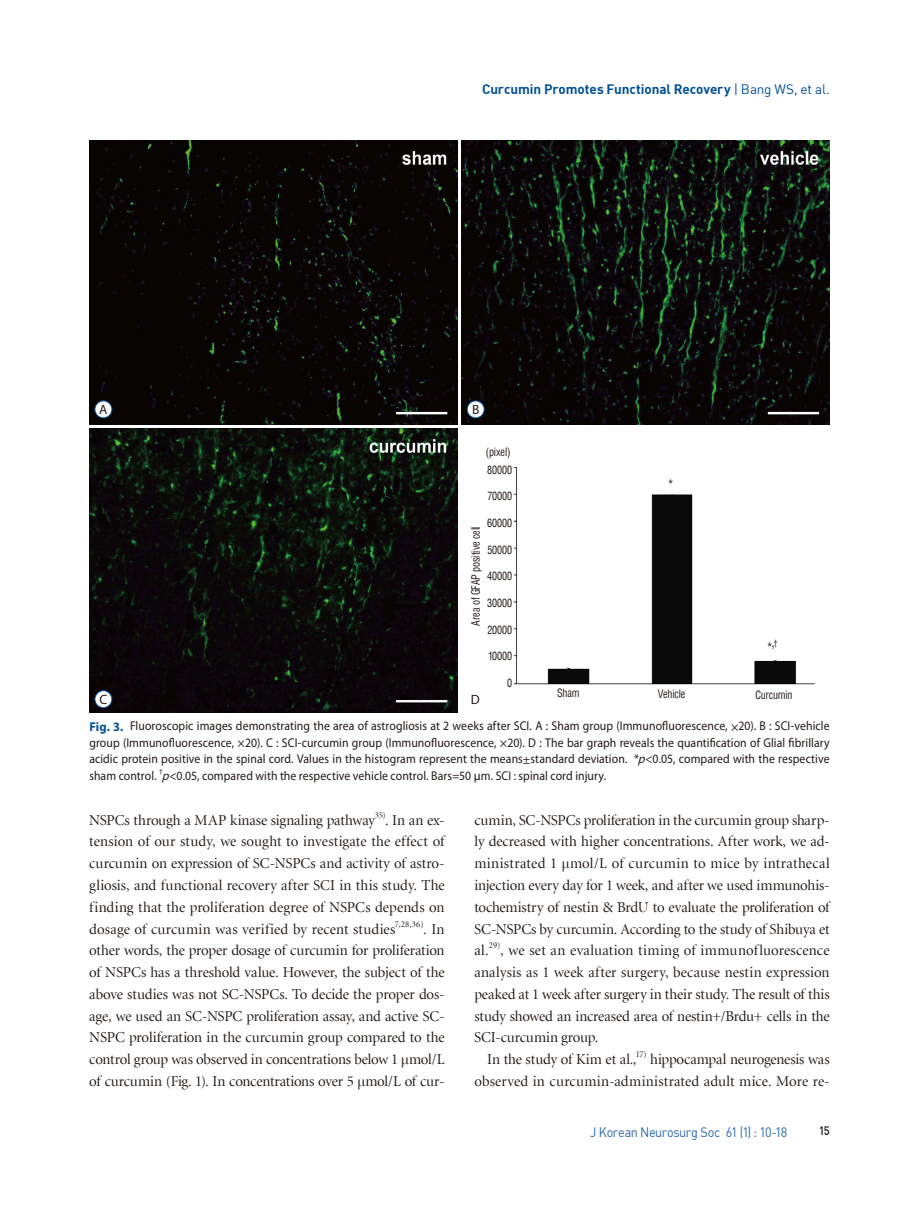
<style>
.page{position:relative;width:919px;height:1217px;background:#fff}
.page>*{position:absolute;margin:0;border:0;box-sizing:border-box;transform-origin:0 0}
.본문_영문_-s{font:15px/21.8px "Minion LT Display";color:#231916;text-align:justify}
.그림_타이핑{font:condensed 14.25px "Helvetica";color:#231916;scale:.9 1}
.t1{font:700 13.5px "DIN";letter-spacing:-.005em;color:#004f97}
.t2{font:13.5px "DIN";letter-spacing:-.03em;color:#2868a9;scale:.93 1}
.표머리-s{font:13.5px "Myriad Pro";color:#231916}
.표와그림제목-s{font:12.75px/16.5px "Myriad Pro";letter-spacing:.005em;color:#231916;text-align:justify;scale:.92 1}
.t3{font:12px "Dinmed";color:#231916;scale:.93 1}
.그림_타이핑-2{font:condensed 11.25px "Helvetica";letter-spacing:-.01em;color:#231916;scale:.9 1}
.본문_영문_-s-2{font:8.7px "Minion LT Display";letter-spacing:.02em;color:#231916}
.s1{font-weight:400}
.s2{font-weight:700;color:#004f97}
.s3{font-style:italic}
</style>
<div class="page">
<img style="left:89px;top:140px;width:368px;height:284px">
<img style="left:461px;top:140px;width:368px;height:284px">
<img style="left:89px;top:428px;width:368px;height:284px">
<img style="left:513px;top:467px;width:302px;height:218px">
<div style="left:657px;top:476px;width:27px;height:17px;background:#fff"></div>
<div style="left:742px;top:638px;width:60px;height:19px;background:#fff"></div>
<div style="left:95px;top:401px;width:17px;height:17px;background:#fff;border-radius:50%"></div>
<div style="left:95px;top:400px;width:17px;height:18px;border:1px solid #004f97;border-radius:50%"></div>
<div style="left:95px;top:690px;width:17px;height:17px;background:#fff;border-radius:50%"></div>
<div style="left:95px;top:690px;width:17px;height:17px;border:1px solid #004f97;border-radius:50%"></div>
<div style="left:467px;top:401px;width:17px;height:17px;background:#fff;border-radius:50%"></div>
<div style="left:467px;top:400px;width:17px;height:18px;border:1px solid #004f97;border-radius:50%"></div>
<p class="표머리-s" style="left:99px;top:401px;width:10px">A</p>
<p class="표머리-s" style="left:99px;top:690px;width:9px">C</p>
<p class="t1" style="left:482px;top:80px;width:349px">Curcumin Promotes Functional Recovery <span class="s1">| Bang WS, et al.</span></p>
<p class="표머리-s" style="left:472px;top:401px;width:9px">B</p>
<p class="그림_타이핑-2" style="left:486px;top:444px;width:29px">(pixel)</p>
<p class="그림_타이핑-2" style="left:487px;top:462px;width:29px">80000</p>
<p class="그림_타이핑-2" style="left:487px;top:489px;width:29px">70000</p>
<p class="그림_타이핑-2" style="left:487px;top:515px;width:29px">60000</p>
<p class="그림_타이핑-2" style="left:487px;top:542px;width:29px">50000</p>
<p class="그림_타이핑-2" style="left:487px;top:569px;width:29px">40000</p>
<p class="그림_타이핑-2" style="left:487px;top:595px;width:29px">30000</p>
<p class="그림_타이핑-2" style="left:487px;top:622px;width:29px">20000</p>
<p class="그림_타이핑-2" style="left:488px;top:649px;width:28px">10000</p>
<p class="그림_타이핑-2" style="left:507px;top:675px;width:7px">0</p>
<p class="그림_타이핑-2" style="left:468px;top:625px;width:112px;rotate:-90deg">Area of GFAP positive cell</p>
<p class="표머리-s" style="left:471px;top:690px;width:10px">D</p>
<p class="그림_타이핑" style="left:667px;top:476px;width:9px">*</p>
<p class="그림_타이핑" style="left:766px;top:635px;width:14px">*,<sup>†</sup></p>
<p class="그림_타이핑-2" style="left:557px;top:685px;width:27px">Sham</p>
<p class="그림_타이핑-2" style="left:657px;top:686px;width:32px">Vehicle</p>
<p class="그림_타이핑-2" style="left:755px;top:687px;width:43px">Curcumin</p>
<p class="표와그림제목-s" style="left:89px;top:717px;width:806px"><span class="s2">Fig. 3.</span> Fluoroscopic images demonstrating the area of astrogliosis at 2 weeks after SCI. A : Sham group (Immunofluorescence, ×20). B : SCI-vehicle group (Immunofluorescence, ×20). C : SCI-curcumin group (Immunofluorescence, ×20). D : The bar graph reveals the quantification of Glial fibrillary acidic protein positive in the spinal cord. Values in the histogram represent the means±standard deviation. *<span class="s3">p</span>&lt;0.05, compared with the respective sham control. <sup>†</sup><span class="s3">p</span>&lt;0.05, compared with the respective vehicle control. Bars=50 μm. SCI : spinal cord injury.</p>
<p class="본문_영문_-s" style="left:89px;top:809px;width:287px">NSPCs through a MAP kinase signaling pathway</p>
<p class="본문_영문_-s-2" style="left:375px;top:810px;width:12px">35)</p>
<p class="본문_영문_-s" style="left:89px;top:809px;width:357px;text-indent:296px">. In an ex&shy;tension of our study, we sought to investigate the effect of curcumin on expression of SC-NSPCs and activity of astro&shy;gliosis, and functional recovery after SCI in this study. The finding that the proliferation degree of NSPCs depends on dosage of curcumin was verified by recent studies</p>
<p class="본문_영문_-s-2" style="left:395px;top:919px;width:30px">7,28,36)</p>
<p class="본문_영문_-s" style="left:89px;top:918px;width:357px;text-indent:334px">. In other words, the proper dosage of curcumin for proliferation of NSPCs has a threshold value. However, the subject of the above studies was not SC-NSPCs. To decide the proper dos&shy;age, we used an SC-NSPC proliferation assay, and active SC-NSPC proliferation in the curcumin group compared to the control group was observed in concentrations below 1 μmol/L of curcumin (Fig. 1). In concentrations over 5 μmol/L of cur-</p>
<p class="본문_영문_-s" style="left:474px;top:809px;width:357px">cumin, SC-NSPCs proliferation in the curcumin group sharp&shy;ly decreased with higher concentrations. After work, we ad&shy;ministrated 1 μmol/L of curcumin to mice by intrathecal injection every day for 1 week, and after we used immunohis&shy;tochemistry of nestin &amp; BrdU to evaluate the proliferation of SC-NSPCs by curcumin. According to the study of Shibuya et al.</p>
<p class="본문_영문_-s-2" style="left:489px;top:941px;width:13px">29)</p>
<p class="본문_영문_-s" style="left:474px;top:940px;width:357px;text-indent:26px">, we set an evaluation timing of immunofluorescence analysis as 1 week after surgery, because nestin expression peaked at 1 week after surgery in their study. The result of this study showed an increased area of nestin+/Brdu+ cells in the SCI-curcumin group.</p>
<p class="본문_영문_-s" style="left:487px;top:1048px;width:151px">In the study of Kim et al.,</p>
<p class="본문_영문_-s-2" style="left:635px;top:1049px;width:12px">17)</p>
<p class="본문_영문_-s" style="left:474px;top:1048px;width:357px;text-align:right">hippocampal neurogenesis was<br>observed in curcumin-administrated adult mice. More re-</p>
<p class="t2" style="left:590px;top:1123px;width:213px">J Korean Neurosurg Soc 61 (1) : 10-18</p>
<p class="t3" style="left:818px;top:1122px;width:13px">15</p>
</div>
